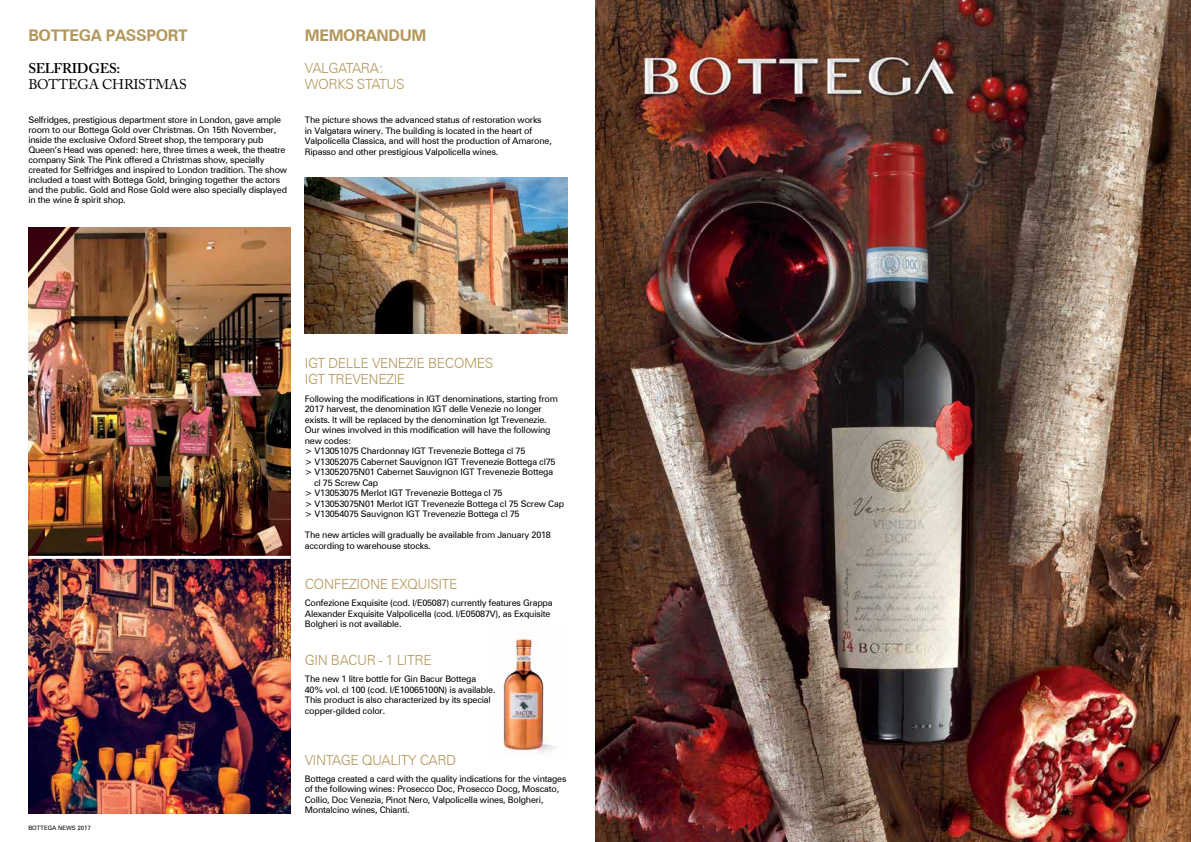
<style>
.page{position:relative;width:1191px;height:842px;background:#fff}
.page>*{position:absolute;margin:0;border:0;box-sizing:border-box;transform-origin:0 0}
.t1{font:700 16px "Zurich BT";letter-spacing:-.02em;color:#b4975a}
.t2{font:300 14px/16px "Zurich BT";letter-spacing:-.03em;color:#b4975a}
.t3{font:14px "Adobe Caslon Pro";letter-spacing:-.02em;color:#000}
.t4{font:600 14px "Adobe Caslon Pro";letter-spacing:-.02em;color:#000}
.t5{font:9px/10.5px "Zurich BT";letter-spacing:-.02em;color:#000}
.t6{font:6px "Zurich BT";color:#000}
</style>
<div class="page">
<img style="left:503px;top:632px;width:52px;height:122px">
<img style="left:305px;top:177px;width:262px;height:156px">
<img style="left:28px;top:227px;width:263px;height:587px">
<img style="left:595px;top:0;width:596px;height:842px">
<hr style="left:28px;top:556px;width:263px;height:3px;background:#fff">
<h1 class="t1" style="left:28px;top:25px;width:161px">BOTTEGA PASSPORT</h1>
<h2 class="t4" style="left:28px;top:60px;width:93px">SELFRIDGES:</h2>
<h2 class="t3" style="left:28px;top:76px;width:160px">BOTTEGA CHRISTMAS</h2>
<p class="t5" style="left:28px;top:115px;width:260px;line-height:10px">Selfridges, prestigious department store in London, gave ample room to our Bottega Gold over Christmas. On 15th November, inside the exclusive Oxford Street shop, the temporary pub Queen’s Head was opened: here, three times a week, the theatre company Sink The Pink offered a Christmas show, specially created for Selfridges and inspired to London tradition. The show included a toast with Bottega Gold, bringing together the actors and the public. Gold and Rose Gold were also specially displayed in the wine &amp; spirit shop.</p>
<h1 class="t1" style="left:305px;top:25px;width:123px">MEMORANDUM</h1>
<h2 class="t2" style="left:305px;top:60px;width:101px">VALGATARA:<br>WORKS STATUS</h2>
<p class="t5" style="left:305px;top:115px;width:248px">The picture shows the advanced status of restoration works<br>in Valgatara winery. The building is located in the heart of Valpolicella Classica, and will host the production of Amarone, Ripasso and other prestigious Valpolicella wines.</p>
<p class="t6" style="left:28px;top:824px;width:64px">BOTTEGA NEWS 2017</p>
<h2 class="t2" style="left:305px;top:355px;width:190px">IGT DELLE VENEZIE BECOMES<br>IGT TREVENEZIE</h2>
<p class="t5" style="left:305px;top:393px;width:255px">Following the modifications in IGT denominations, starting from</p>
<p class="t5" style="left:305px;top:404px;width:239px">2017 harvest, the denomination IGT delle Venezie no longer</p>
<p class="t5" style="left:305px;top:414px;width:243px">exists. It will be replaced by the denomination Igt Trevenezie.</p>
<p class="t5" style="left:305px;top:425px;width:247px">Our wines involved in this modification will have the following</p>
<p class="t5" style="left:305px;top:435px;width:48px">new codes:</p>
<p class="t5" style="left:305px;top:446px;width:222px">&gt; V13051075 Chardonnay IGT Trevenezie Bottega cl 75</p>
<p class="t5" style="left:305px;top:456px;width:252px">&gt; V13052075 Cabernet Sauvignon IGT Trevenezie Bottega cl75</p>
<p class="t5" style="left:305px;top:467px;width:250px">&gt; V13052075N01 Cabernet Sauvignon IGT Trevenezie Bottega</p>
<p class="t5" style="left:314px;top:477px;width:66px">cl 75 Screw Cap</p>
<p class="t5" style="left:305px;top:488px;width:199px">&gt; V13053075 Merlot IGT Trevenezie Bottega cl 75</p>
<p class="t5" style="left:305px;top:498px;width:261px">&gt; V13053075N01 Merlot IGT Trevenezie Bottega cl 75 Screw Cap</p>
<p class="t5" style="left:305px;top:509px;width:216px">&gt; V13054075 Sauvignon IGT Trevenezie Bottega cl 75</p>
<p class="t5" style="left:305px;top:530px;width:247px">The new articles will gradually be available from January 2018 according to warehouse stocks.</p>
<h2 class="t2" style="left:305px;top:576px;width:154px">CONFEZIONE EXQUISITE</h2>
<p class="t5" style="left:305px;top:598px;width:249px">Confezione Exquisite (cod. I/E05087) currently features Grappa<br>Alexander Exquisite Valpolicella (cod. I/E05087V), as Exquisite<br>Bolgheri is not available.</p>
<h2 class="t2" style="left:305px;top:652px;width:129px">GIN BACUR - 1 LITRE</h2>
<p class="t5" style="left:305px;top:674px;width:192px">The new 1 litre bottle for Gin Bacur Bottega 40% vol. cl 100 (cod. I/E10065100N) is available.<br>This product is also characterized by its special copper-gilded color.</p>
<h2 class="t2" style="left:305px;top:752px;width:153px">VINTAGE QUALITY CARD</h2>
<p class="t5" style="left:305px;top:773px;width:263px">Bottega created a card with the quality indications for the vintages of the following wines: Prosecco Doc, Prosecco Docg, Moscato, Collio, Doc Venezia, Pinot Nero, Valpolicella wines, Bolgheri, Montalcino wines, Chianti.</p>
</div>
